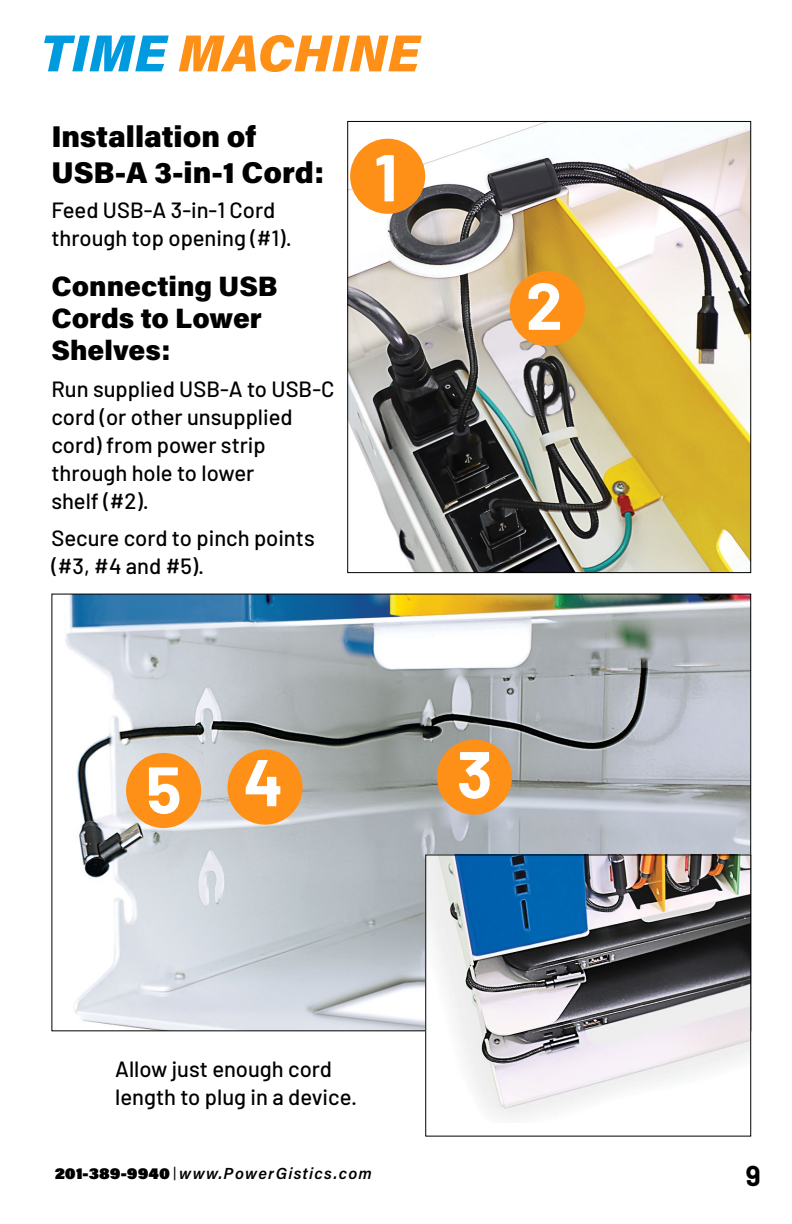
<style>
.page{position:relative;width:792px;height:1224px;background:#fff}
.page>*{position:absolute;margin:0;border:0;box-sizing:border-box;transform-origin:0 0}
.t1{font:700 66px "Barlow";color:#fff}
.t2{font:italic 900 52px "Acumin Pro";letter-spacing:.005em;color:#ff9017}
.t3{font:900 30px/36px "Acumin Pro";color:#000}
.t4{font:900 28px/32px "Acumin Pro";color:#000}
.t5{font:700 28px "Barlow";color:#000}
.t6{font:500 22px/28px "Barlow";color:#000}
.t7{font:italic 600 16px "Acumin Pro";letter-spacing:.085em;color:#000}
.s1{color:#009ade}
.s2{font-weight:900;font-style:normal}
.s3{font-family:"Barlow";font-weight:400;font-style:normal}
</style>
<div class="page">
<img style="left:349px;top:123px;width:400px;height:448px">
<img style="left:65px;top:596px;width:684px;height:433px">
<img style="left:427px;top:856px;width:322px;height:262px">
<div style="left:425px;top:854px;width:326px;height:283px;border:1px solid #000"></div>
<div style="left:126px;top:753px;width:75px;height:75px;background:#ff9017;border-radius:50%"></div>
<div style="left:228px;top:750px;width:75px;height:75px;background:#ff9017;border-radius:50%"></div>
<div style="left:437px;top:740px;width:75px;height:75px;background:#ff9017;border-radius:50%"></div>
<div style="left:350px;top:139px;width:75px;height:75px;background:#ff9017;border-radius:50%"></div>
<div style="left:510px;top:271px;width:75px;height:75px;background:#ff9017;border-radius:50%"></div>
<h2 class="t2" style="left:41px;top:16px;width:380px"><span class="s1">TIME</span> MACHINE</h2>
<h3 class="t3" style="left:51px;top:117px;width:274px">Installation of<br>USB-A 3-in-1 Cord:</h3>
<p class="t6" style="left:51px;top:195px;width:242px">Feed USB-A 3-in-1 Cord through top opening (#1).</p>
<p class="t4" style="left:51px;top:269px;width:228px">Connecting USB<br>Cords to Lower<br>Shelves:</p>
<p class="t6" style="left:51px;top:374px;width:285px">Run supplied USB-A to USB-C cord (or other unsupplied cord) from power strip through hole to lower<br>shelf (#2).</p>
<p class="t6" style="left:51px;top:523px;width:265px">Secure cord to pinch points (#3, #4 and #5).</p>
<h1 class="t1" style="left:374px;top:129px;width:25px">1</h1>
<h1 class="t1" style="left:526px;top:257px;width:38px">2</h1>
<h1 class="t1" style="left:146px;top:737px;width:139px">5 4</h1>
<h1 class="t1" style="left:457px;top:726px;width:37px">3</h1>
<p class="t6" style="left:115px;top:1054px;width:243px">Allow just enough cord length to plug in a device.</p>
<p class="t7" style="left:55px;top:1162px;width:319px"><span class="s2">201-389-9940</span> <span class="s3">|</span> www.PowerGistics.com</p>
<p class="t5" style="left:746px;top:1155px;width:16px">9</p>
</div>
